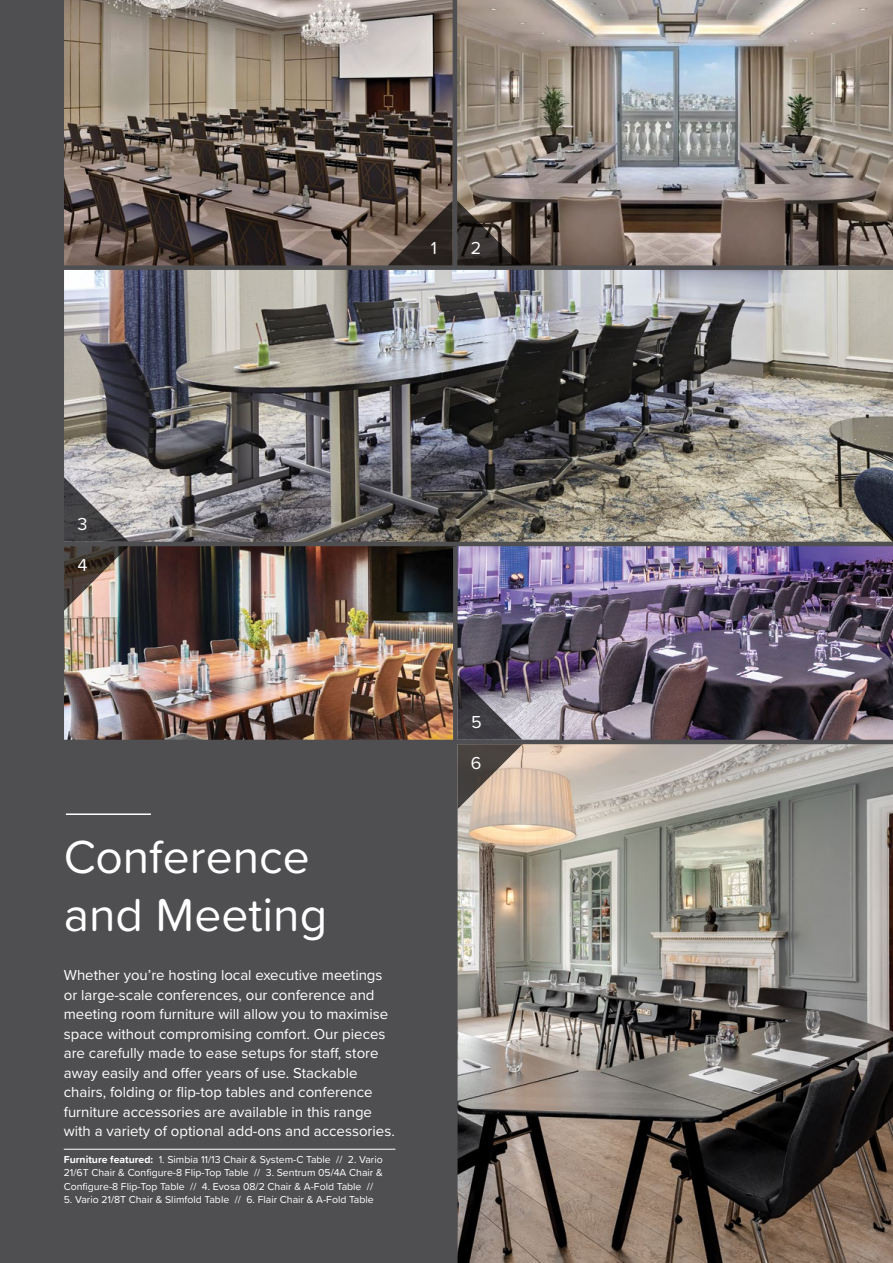
<style>
.page{position:relative;width:893px;height:1263px;background:#4f4f51}
.page>*{position:absolute;margin:0;border:0;box-sizing:border-box;transform-origin:0 0}
.t1{font:48px/57.6px "Proxima Soft";color:#fff}
.t2{font:18px "Proxima Soft";color:#fff}
.t3{font:15px/19.5px "Proxima Nova";color:#fff}
.t4{font:10.5px/13.5px "Proxima Soft";color:#fff;text-align:justify}
.s1{font-weight:700}
</style>
<div class="page">
<img style="left:64px;top:0;width:389px;height:265px">
<img style="left:64px;top:546px;width:389px;height:194px">
<img style="left:64px;top:270px;width:829px;height:272px">
<hr style="left:64px;top:1149px;width:331px;height:1px;background:#fff">
<hr style="left:66px;top:813px;width:85px;height:2px;background:#fff">
<img style="left:457px;top:0;width:436px;height:265px">
<img style="left:458px;top:744px;width:435px;height:519px">
<img style="left:458px;top:546px;width:435px;height:194px">
<svg style="left:388px;top:201px;width:134px;height:64px;background:#4f443d"></svg>
<hr style="left:453px;top:0;width:4px;height:267px;background:#4f4f51">
<svg style="left:64px;top:477px;width:65px;height:134px"></svg>
<svg style="left:458px;top:675px;width:64px;height:134px;background:#786d6e"></svg>
<hr style="left:57px;top:740px;width:836px;height:4px;background:#4f4f51">
<hr style="left:57px;top:542px;width:836px;height:4px;background:#4f4f51">
<p class="t2" style="left:431px;top:234px;width:8px">1</p>
<p class="t2" style="left:471px;top:234px;width:12px">2</p>
<p class="t2" style="left:78px;top:511px;width:12px">3</p>
<p class="t2" style="left:78px;top:551px;width:12px">4</p>
<h1 class="t1" style="left:64px;top:826px;width:265px">Conference and Meeting</h1>
<p class="t3" style="left:64px;top:965px;width:332px">Whether you’re hosting local executive meetings or large-scale conferences, our conference and meeting room furniture will allow you to maximise space without compromising comfort. Our pieces are carefully made to ease setups for staff, store away easily and offer years of use. Stackable chairs, folding or flip-top tables and conference furniture accessories are available in this range with a variety of optional add-ons and accessories.</p>
<p class="t4" style="left:64px;top:1152px;width:321px"><span class="s1">Furniture featured:</span> 1. Simbia 11/13 Chair &amp; System-C Table // 2. Vario 21/6T Chair &amp; Configure-8 Flip-Top Table // 3. Sentrum 05/4A Chair &amp; Configure-8 Flip-Top Table // 4. Evosa 08/2 Chair &amp; A-Fold Table //</p>
<p class="t4" style="left:64px;top:1192px;width:312px">5. Vario 21/8T Chair &amp; Slimfold Table // 6. Flair Chair &amp; A-Fold Table</p>
<p class="t2" style="left:471px;top:709px;width:12px">5</p>
<p class="t2" style="left:471px;top:749px;width:12px">6</p>
</div>
